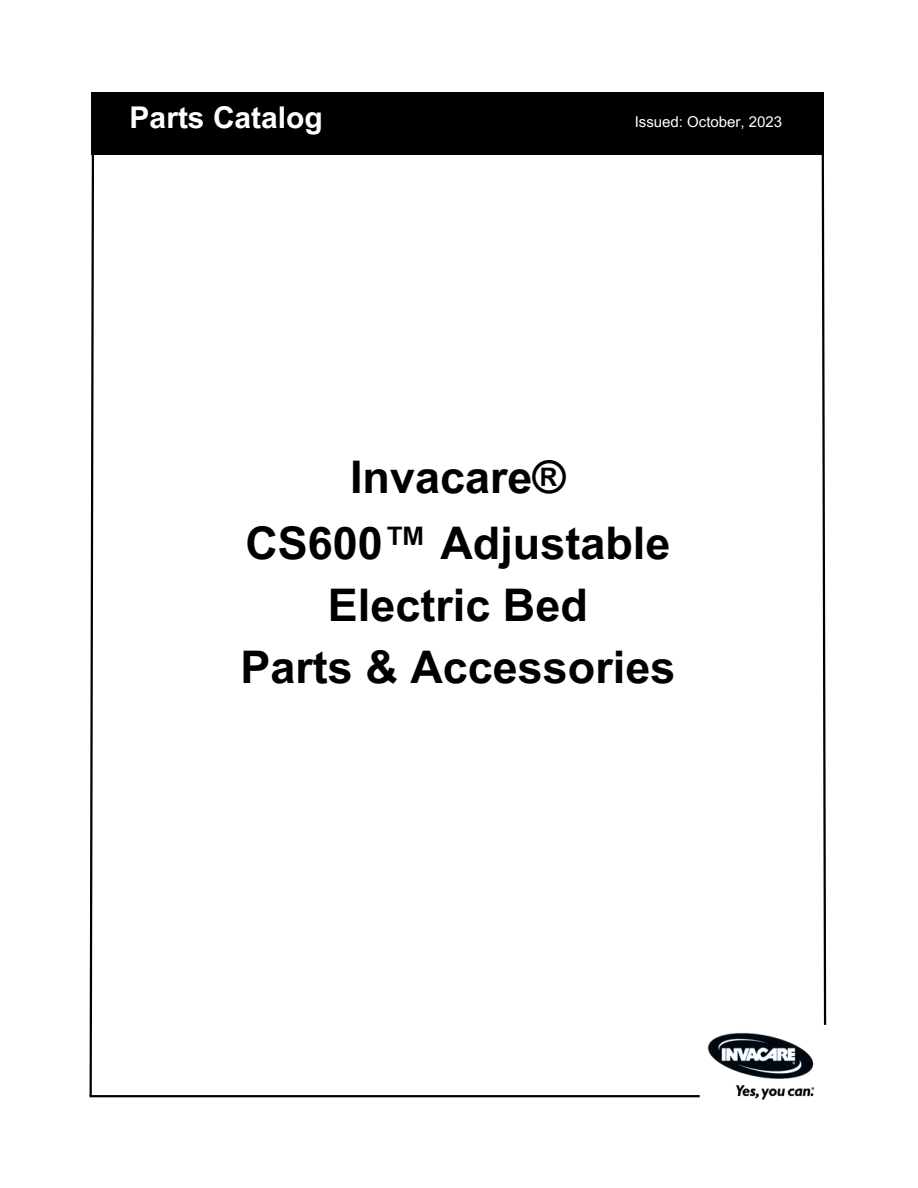
<style>
.page{position:relative;width:918px;height:1188px;background:#fff}
.page>*{position:absolute;margin:0;border:0;box-sizing:border-box;transform-origin:0 0}
.t1{font:700 45px "Arial MT Pro";color:#000}
.t2{font:700 30px "Arial MT Pro";color:#fff}
.t3{font:15px "Arial MT Pro";color:#fff}
</style>
<div class="page">
<div style="left:92px;top:92px;width:732px;height:63px;background:#000"></div>
<svg style="left:89px;top:152px;width:6px;height:946px"></svg>
<svg style="left:821px;top:155px;width:6px;height:870px"></svg>
<hr style="left:90px;top:1095px;width:610px;height:2px;background:#000">
<img style="left:707px;top:1032px;width:108px;height:68px">
<p class="t2" style="left:130px;top:106px;width:195px">Parts Catalog</p>
<p class="t3" style="left:635px;top:116px;width:149px">Issued: October, 2023</p>
<p class="t1" style="left:350px;top:460px;width:217px">Invacare®</p>
<p class="t1" style="left:245px;top:527px;width:426px">CS600™ Adjustable</p>
<p class="t1" style="left:328px;top:589px;width:262px">Electric Bed</p>
<p class="t1" style="left:240px;top:651px;width:437px">Parts &amp; Accessories</p>
</div>
